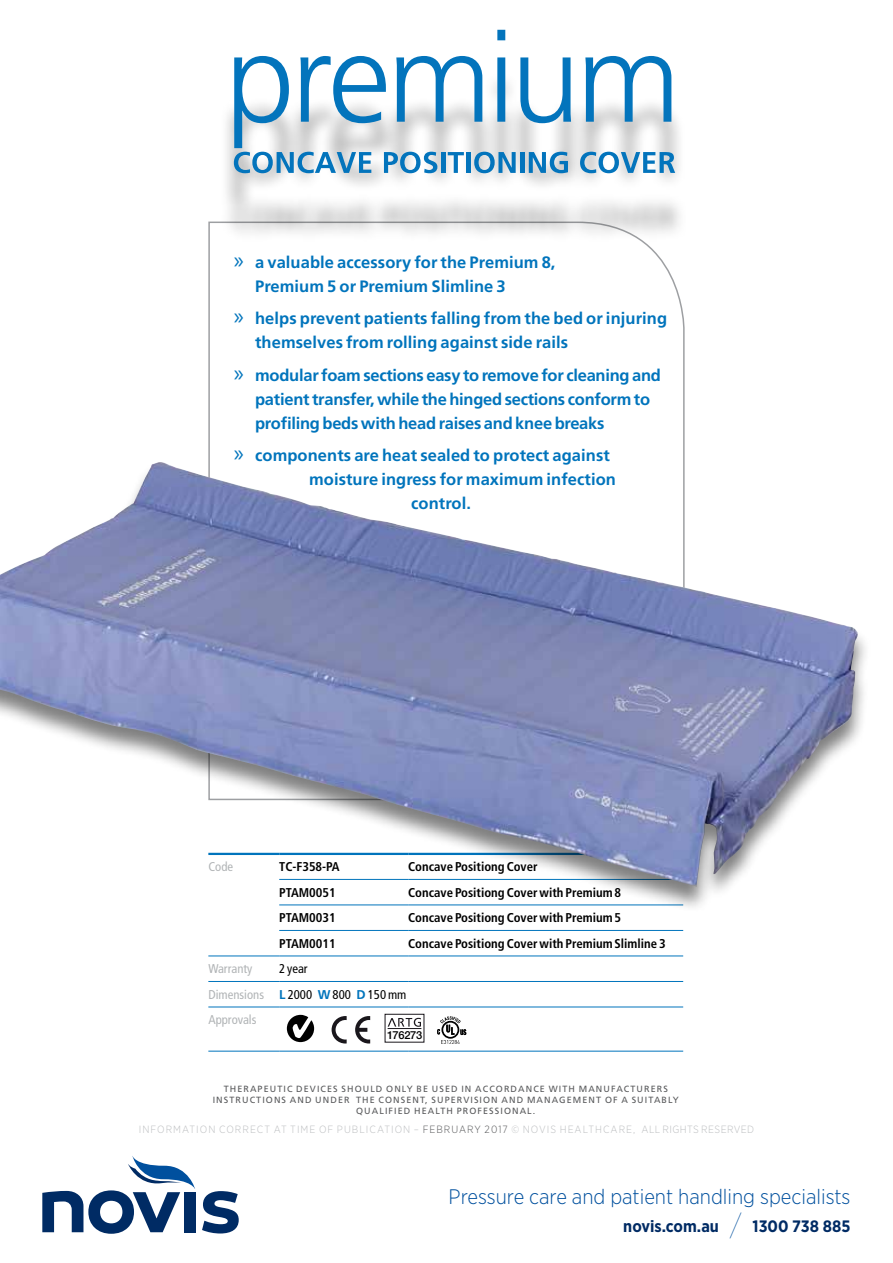
<style>
.page{position:relative;width:893px;height:1263px;background:#fff}
.page>*{position:absolute;margin:0;border:0;box-sizing:border-box;transform-origin:0 0}
.t1{font:300 21px "Gotham Narrow";color:#00509e}
.t2{font:700 16.5px/24px "Frutiger LT Std";letter-spacing:.005em;color:#0074bc}
.t3{font:700 16.5px/24px "Frutiger LT Std";letter-spacing:-.015em;color:#0074bc}
.t4{font:700 16.5px "Gotham Narrow";color:#002b64}
.t5{font:700 condensed 12.75px "Frutiger";color:#000}
.t6{font:condensed 12.75px/25.5px "Frutiger";color:#b1b4b6}
.t7{font:500 11.1px "Helvetica Neue";letter-spacing:-.02em;color:#000}
.t8{font:300 10.5px "Gotham Narrow";letter-spacing:.1em;color:#bcbec0}
.t9{font:9px/11.2px "Frutiger LT Std";letter-spacing:.12em;color:#58595b;text-align:center}
.s1{font-family:"Myriad Pro";font-weight:400;font-size:24px}
.s2{color:#000}
.s3{font-family:"Frutiger LT Std";font-weight:700;font-stretch:normal;color:#0074bc}
.s4{color:#58595b}
.s5{font-weight:100;font-size:28.5px;color:#00509e}
</style>
<div class="page">
<hr style="left:208px;top:956px;width:71px;height:1px;background:#0074bc">
<hr style="left:279px;top:956px;width:129px;height:1px;background:#0074bc">
<hr style="left:408px;top:956px;width:275px;height:1px;background:#0074bc">
<hr style="left:408px;top:981px;width:275px;height:1px;background:#0074bc">
<hr style="left:408px;top:1007px;width:275px;height:1px;background:#0074bc">
<hr style="left:208px;top:1007px;width:71px;height:1px;background:#0074bc">
<hr style="left:279px;top:1007px;width:129px;height:1px;background:#0074bc">
<hr style="left:279px;top:930px;width:129px;height:1px;background:#0074bc">
<hr style="left:408px;top:930px;width:275px;height:1px;background:#0074bc">
<hr style="left:208px;top:981px;width:71px;height:1px;background:#0074bc">
<hr style="left:279px;top:981px;width:129px;height:1px;background:#0074bc">
<hr style="left:208px;top:1051px;width:71px;height:1px;background:#0074bc">
<hr style="left:279px;top:1051px;width:129px;height:1px;background:#0074bc">
<hr style="left:408px;top:1051px;width:275px;height:1px;background:#0074bc">
<svg style="left:287px;top:1015px;width:27px;height:27px"></svg>
<svg style="left:332px;top:1016px;width:38px;height:27px"></svg>
<hr style="left:388px;top:1028px;width:33px;height:1px;background:#1a171c">
<div style="left:385px;top:1014px;width:39px;height:28px;border:1px solid #1a171c"></div>
<svg style="left:391px;top:1018px;width:30px;height:9px"></svg>
<svg style="left:437px;top:1016px;width:29px;height:28px"></svg>
<div style="left:220px;top:71px;width:468px;height:171px;background:#000;opacity:.35"></div>
<svg style="left:585px;top:56px;width:86px;height:66px"></svg>
<svg style="left:234px;top:30px;width:337px;height:143px"></svg>
<svg style="left:580px;top:152px;width:95px;height:21px"></svg>
<div style="left:0;top:463px;width:871px;height:452px;background:#000;opacity:.5"></div>
<img style="left:0;top:464px;width:858px;height:423px">
<div style="left:185px;top:1192px;width:11px;height:40px;background:#002b64"></div>
<svg style="left:202px;top:1191px;width:37px;height:42px"></svg>
<svg style="left:42px;top:1156px;width:153px;height:78px"></svg>
<p class="t2" style="left:255px;top:250px;width:302px;text-indent:-21px"><span class="s1">»</span> a valuable accessory for the Premium 8,<br>Premium 5 or Premium Slimline 3</p>
<p class="t2" style="left:255px;top:306px;width:413px;text-indent:-21px"><span class="s1">»</span> helps prevent patients falling from the bed or injuring themselves from rolling against side rails</p>
<p class="t3" style="left:255px;top:363px;width:407px;text-indent:-21px"><span class="s1">»</span> modular foam sections easy to remove for cleaning and patient transfer, while the hinged sections conform to profiling beds with head raises and knee breaks</p>
<p class="t2" style="left:234px;top:443px;width:377px"><span class="s1">»</span> components are heat sealed to protect against</p>
<p class="t2" style="left:309px;top:467px;width:308px">moisture ingress for maximum infection</p>
<p class="t2" style="left:411px;top:491px;width:61px">control.</p>
<p class="t6" style="left:208px;top:854px;width:26px">Code</p>
<p class="t5" style="left:279px;top:859px;width:62px">TC-F358-PA</p>
<p class="t5" style="left:408px;top:859px;width:131px">Concave Positiong Cover</p>
<p class="t5" style="left:279px;top:885px;width:58px">PTAM0051</p>
<p class="t5" style="left:408px;top:885px;width:214px">Concave Positiong Cover with Premium 8</p>
<p class="t5" style="left:279px;top:910px;width:58px">PTAM0031</p>
<p class="t5" style="left:408px;top:910px;width:214px">Concave Positiong Cover with Premium 5</p>
<p class="t5" style="left:279px;top:936px;width:58px">PTAM0011</p>
<p class="t5" style="left:408px;top:936px;width:259px">Concave Positiong Cover with Premium Slimline 3</p>
<p class="t6" style="left:208px;top:956px;width:46px">Warranty</p>
<p class="t6" style="left:208px;top:956px;width:200px;text-indent:71px"><span class="s2">2 year<br></span>Dimensions <span class="s3">L</span> <span class="s2">2000</span> <span class="s3">W</span> <span class="s2">800</span> <span class="s3">D</span> <span class="s2">150 mm<br></span>Approvals</p>
<p class="t7" style="left:387px;top:1028px;width:37px">176273</p>
<p class="t9" style="left:213px;top:1083px;width:468px">THERAPEUTIC DEVICES SHOULD ONLY BE USED IN ACCORDANCE WITH MANUFACTURERS<br>INSTRUCTIONS AND UNDER THE CONSENT, SUPERVISION AND MANAGEMENT OF A SUITABLY<br>QUALIFIED HEALTH PROFESSIONAL.</p>
<p class="t8" style="left:139px;top:1123px;width:617px">INFORMATION CORRECT AT TIME OF PUBLICATION – <span class="s4">FEBRUARY 2017</span> © NOVIS HEALTHCARE, ALL RIGHTS RESERVED</p>
<p class="t1" style="left:449px;top:1183px;width:403px">Pressure care and patient handling specialists</p>
<p class="t4" style="left:623px;top:1216px;width:229px">novis.com.au <span class="s5">/</span> 1300 738 885</p>
</div>
